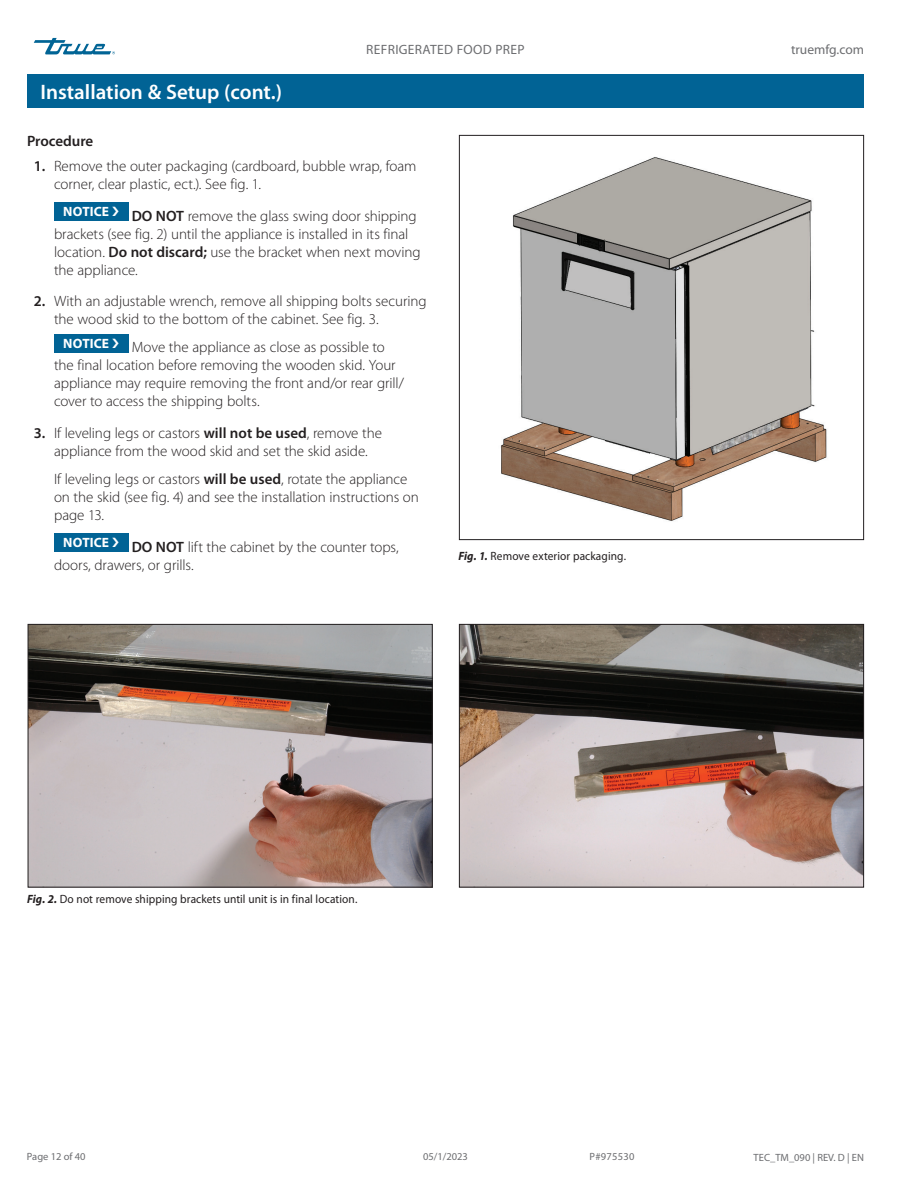
<style>
.page{position:relative;width:918px;height:1188px;background:#fff}
.page>*{position:absolute;margin:0;border:0;box-sizing:border-box;transform-origin:0 0}
.t1{font:600 21px "Myriad Pro";color:#fff}
.t2{font:300 15px/18px "Myriad Pro";letter-spacing:-.005em;color:#231f20}
.t3{font:600 15px "Myriad Pro";letter-spacing:-.005em;color:#231f20}
.t4{font:13.5px "Myriad Pro";letter-spacing:.025em;color:#6c6d70}
.t5{font:700 13.5px "Myriad Pro";letter-spacing:.005em;color:#fff}
.t6{font:13.5px "Myriad Pro";color:#6c6d70}
.t7{font:12px "Myriad Pro";letter-spacing:.01em;color:#231f20;scale:.95 1}
.t8{font:10.5px "Myriad Pro";color:#6c6d70}
.s1{font-weight:600}
.s2{font-weight:700;font-style:italic}
</style>
<div class="page">
<svg style="left:34px;top:38px;width:81px;height:16px"></svg>
<div style="left:27px;top:74px;width:837px;height:34px;background:#016395"></div>
<img style="left:501px;top:157px;width:326px;height:364px">
<img style="left:461px;top:626px;width:401px;height:260px">
<div style="left:459px;top:624px;width:405px;height:264px;border:1px solid #231f20"></div>
<img style="left:30px;top:626px;width:401px;height:260px">
<div style="left:28px;top:624px;width:405px;height:264px;border:1px solid #231f20"></div>
<div style="left:54px;top:202px;width:74px;height:18px;background:#016395"></div>
<div style="left:54px;top:334px;width:74px;height:18px;background:#016395"></div>
<div style="left:54px;top:533px;width:74px;height:19px;background:#016395"></div>
<h1 class="t1" style="left:40px;top:80px;width:243px">Installation &amp; Setup (cont.)</h1>
<p class="t4" style="left:366px;top:42px;width:160px">REFRIGERATED FOOD PREP</p>
<p class="t6" style="left:791px;top:42px;width:74px">truemfg.com</p>
<p class="t3" style="left:27px;top:133px;width:68px">Procedure</p>
<p class="t2" style="left:54px;top:157px;width:364px;text-indent:-20px"><span class="s1">1.</span> Remove the outer packaging (cardboard, bubble wrap, foam corner, clear plastic, ect.). See fig. 1.</p>
<p class="t5" style="left:63px;top:203px;width:47px">NOTICE</p>
<p class="t2" style="left:54px;top:207px;width:368px;text-indent:78px"><span class="s1">DO NOT</span> remove the glass swing door shipping brackets (see fig. 2) until the appliance is installed in its final location. <span class="s1">Do not discard;</span> use the bracket when next moving the appliance.</p>
<p class="t2" style="left:54px;top:292px;width:374px;text-indent:-20px"><span class="s1">2.</span> With an adjustable wrench, remove all shipping bolts securing the wood skid to the bottom of the cabinet. See fig. 3.</p>
<p class="t5" style="left:63px;top:335px;width:47px">NOTICE</p>
<p class="t2" style="left:54px;top:339px;width:352px;text-indent:78px">Move the appliance as close as possible to the final location before removing the wooden skid. Your appliance may require removing the front and/or rear grill/ cover to access the shipping bolts.</p>
<p class="t2" style="left:34px;top:424px;width:350px;text-align:center"><span class="s1">3.</span> If leveling legs or castors <span class="s1">will not be used</span>, remove the appliance from the wood skid and set the skid aside.</p>
<p class="t2" style="left:54px;top:470px;width:367px">If leveling legs or castors <span class="s1">will be used</span>, rotate the appliance on the skid (see fig. 4) and see the installation instructions on page 13.</p>
<p class="t5" style="left:63px;top:534px;width:47px">NOTICE</p>
<p class="t2" style="left:54px;top:538px;width:346px;text-indent:78px"><span class="s1">DO NOT</span> lift the cabinet by the counter tops, doors, drawers, or grills.</p>
<p class="t7" style="left:458px;top:549px;width:178px"><span class="s2">Fig. 1.</span> Remove exterior packaging.</p>
<p class="t7" style="left:27px;top:892px;width:349px"><span class="s2">Fig. 2.</span> Do not remove shipping brackets until unit is in final location.</p>
<p class="t8" style="left:27px;top:1150px;width:60px">Page 12 of 40</p>
<p class="t8" style="left:423px;top:1150px;width:46px">05/1/2023</p>
<p class="t8" style="left:590px;top:1150px;width:46px">P#975530</p>
<p class="t8" style="left:754px;top:1151px;width:112px">TEC_TM_090 | REV. D | EN</p>
</div>
